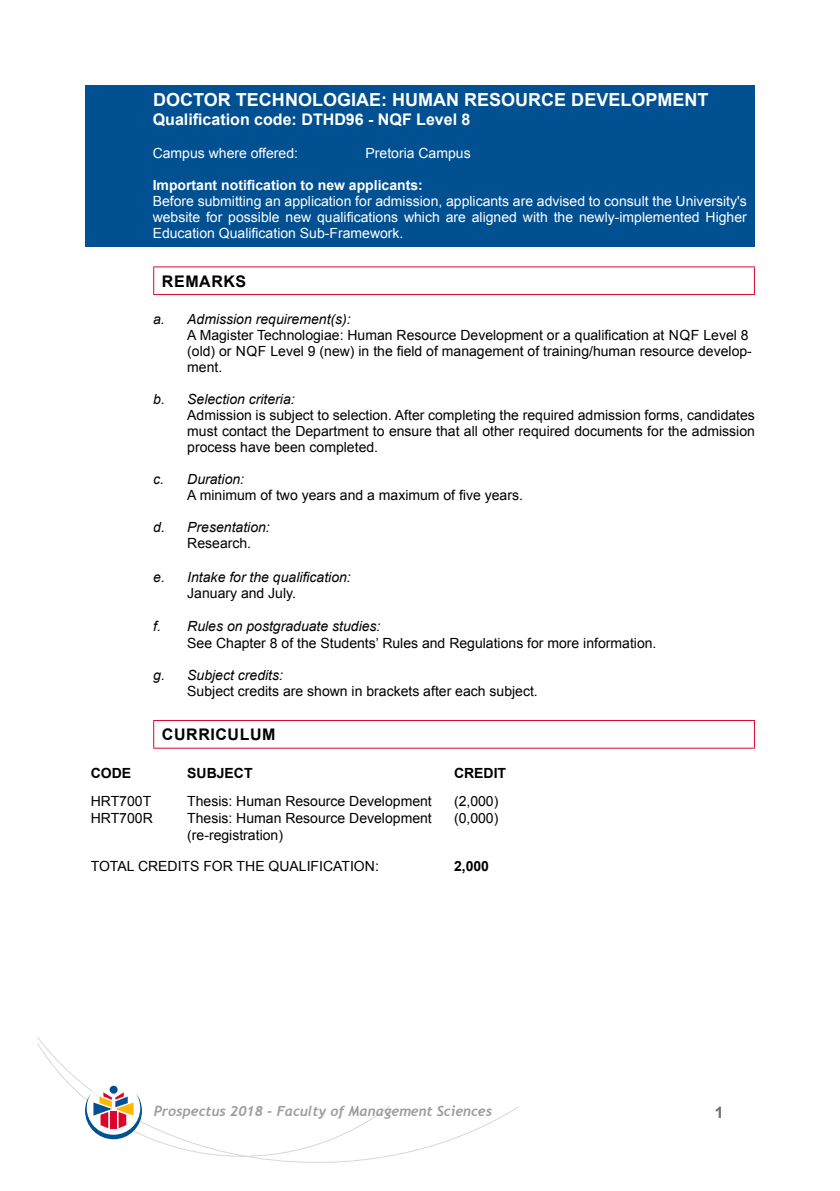
<style>
.page{position:relative;width:840px;height:1191px;background:#fff}
.page>*{position:absolute;margin:0;border:0;box-sizing:border-box;transform-origin:0 0}
.t1{font:700 18px "Arial";color:#fff}
.t2{font:700 16px "Arial";color:#fff}
.t3{font:700 16px "Arial";letter-spacing:.035em;color:#000}
.t4{font:700 16px "Arial";color:#706f6f}
.t5{font:14px/16px "Arial";color:#000}
.t6{font:14px/16px "Arial";color:#fff;text-align:justify}
.t7{font:italic 14px "Arial";color:#000}
.t8{font:italic 700 14px "Trebuchet";color:#9d9d9c}
.t9{font:700 14px "Arial";color:#fff}
.t10{font:700 14px "Arial";color:#000}
</style>
<div class="page">
<svg style="left:37px;top:1037px;width:482px;height:125px"></svg>
<svg style="left:37px;top:1043px;width:353px;height:113px"></svg>
<div style="left:85px;top:85px;width:669px;height:161px;background:#005092"></div>
<hr style="left:153px;top:266px;width:601px;height:1px;background:#dd052b">
<svg style="left:153px;top:267px;width:1px;height:27px"></svg>
<svg style="left:753px;top:267px;width:1px;height:27px"></svg>
<hr style="left:153px;top:294px;width:601px;height:1px;background:#dd052b">
<hr style="left:153px;top:720px;width:601px;height:1px;background:#dd052b">
<svg style="left:153px;top:721px;width:1px;height:26px"></svg>
<svg style="left:753px;top:721px;width:1px;height:26px"></svg>
<hr style="left:153px;top:747px;width:601px;height:1px;background:#dd052b">
<p class="t1" style="left:153px;top:87px;width:556px">DOCTOR TECHNOLOGIAE: HUMAN RESOURCE DEVELOPMENT</p>
<p class="t2" style="left:153px;top:109px;width:319px">Qualification code: DTHD96 - NQF Level 8</p>
<p class="t6" style="left:153px;top:145px;width:147px">Campus where offered:</p>
<p class="t6" style="left:365px;top:145px;width:107px">Pretoria Campus</p>
<p class="t9" style="left:153px;top:176px;width:271px">Important notification to new applicants:</p>
<p class="t6" style="left:153px;top:193px;width:595px">Before submitting an application for admission, applicants are advised to consult the University's website for possible new qualifications which are aligned with the newly-implemented Higher Education Qualification Sub-Framework.</p>
<p class="t3" style="left:162px;top:270px;width:86px">REMARKS</p>
<p class="t7" style="left:153px;top:310px;width:199px">a. Admission requirement(s):</p>
<p class="t5" style="left:187px;top:327px;width:566px">A Magister Technologiae: Human Resource Development or a qualification at NQF Level 8 (old) or NQF Level 9 (new) in the field of management of training/human resource develop&shy;ment.</p>
<p class="t7" style="left:153px;top:390px;width:143px">b. Selection criteria:</p>
<p class="t5" style="left:187px;top:407px;width:569px;text-align:justify">Admission is subject to selection. After completing the required admission forms, candidates must contact the Department to ensure that all other required documents for the admission process have been completed.</p>
<p class="t7" style="left:153px;top:470px;width:92px">c. Duration:</p>
<p class="t5" style="left:187px;top:487px;width:337px">A minimum of two years and a maximum of five years.</p>
<p class="t7" style="left:153px;top:518px;width:118px">d. Presentation:</p>
<p class="t5" style="left:187px;top:535px;width:65px">Research.</p>
<p class="t7" style="left:153px;top:567px;width:199px">e. Intake for the qualification:</p>
<p class="t5" style="left:187px;top:585px;width:110px">January and July.</p>
<p class="t7" style="left:153px;top:617px;width:229px">f. Rules on postgraduate studies:</p>
<p class="t5" style="left:187px;top:635px;width:470px">See Chapter 8 of the Students’ Rules and Regulations for more information.</p>
<p class="t7" style="left:153px;top:666px;width:131px">g. Subject credits:</p>
<p class="t5" style="left:187px;top:683px;width:352px">Subject credits are shown in brackets after each subject.</p>
<p class="t3" style="left:162px;top:723px;width:115px">CURRICULUM</p>
<p class="t10" style="left:91px;top:762px;width:42px">CODE</p>
<p class="t10" style="left:187px;top:762px;width:67px">SUBJECT</p>
<p class="t10" style="left:454px;top:762px;width:54px">CREDIT</p>
<p class="t5" style="left:91px;top:793px;width:62px">HRT700T</p>
<p class="t5" style="left:187px;top:793px;width:246px">Thesis: Human Resource Development</p>
<p class="t5" style="left:454px;top:793px;width:46px">(2,000)</p>
<p class="t5" style="left:91px;top:810px;width:63px">HRT700R</p>
<p class="t5" style="left:187px;top:810px;width:246px">Thesis: Human Resource Development</p>
<p class="t5" style="left:454px;top:810px;width:46px">(0,000)</p>
<p class="t5" style="left:187px;top:827px;width:97px">(re-registration)</p>
<p class="t5" style="left:91px;top:857px;width:289px">TOTAL CREDITS FOR THE QUALIFICATION:</p>
<p class="t10" style="left:454px;top:856px;width:37px">2,000</p>
<p class="t8" style="left:154px;top:1102px;width:340px">Prospectus 2018 - Faculty of Management Sciences</p>
<p class="t4" style="left:714px;top:1100px;width:10px">1</p>
</div>
